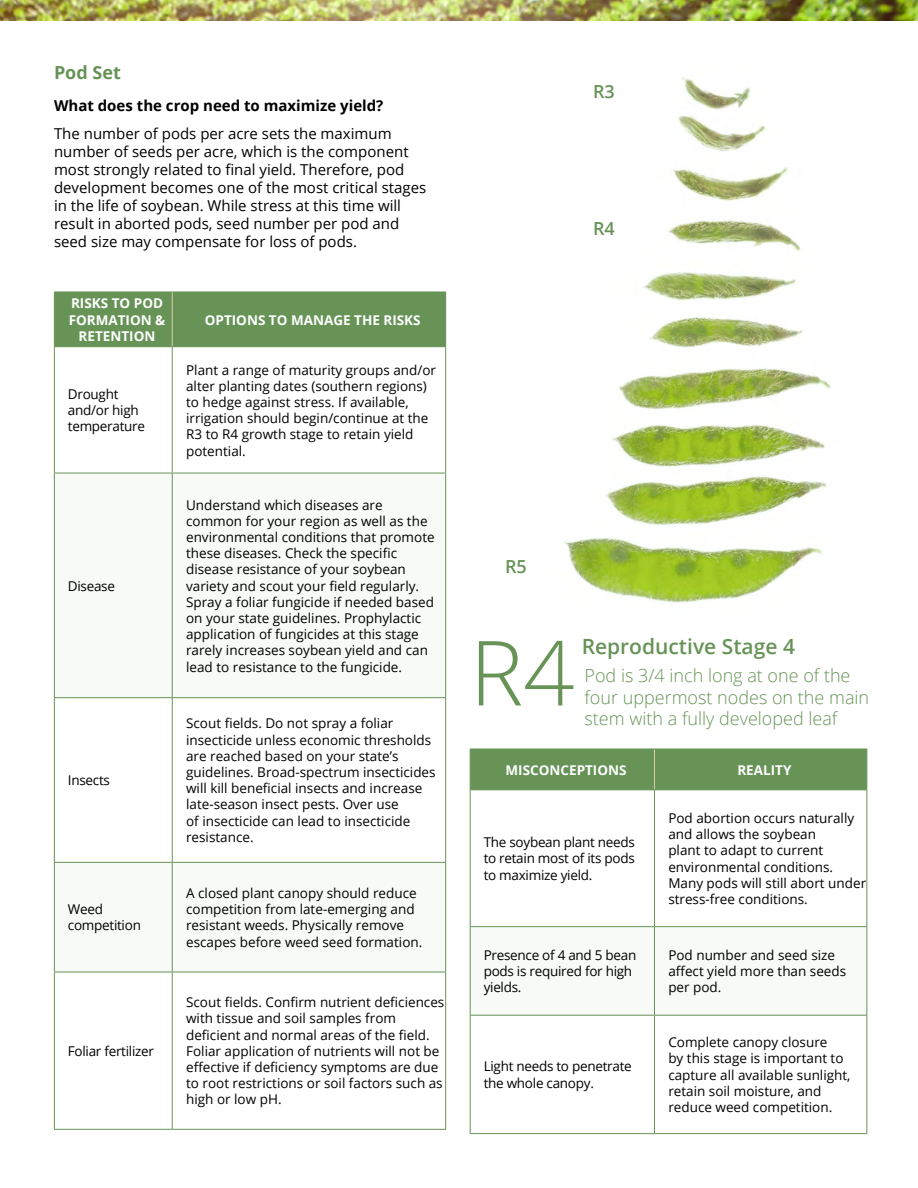
<style>
.page{position:relative;width:918px;height:1188px;background:#fff}
.page>*{position:absolute;margin:0;border:0;box-sizing:border-box;transform-origin:0 0}
.t1{font:300 90px "Open Sans";color:#679357}
.t2{font:600 21px "Open Sans";color:#679357}
.t3{font:300 18px/21.6px "Open Sans";color:#679357}
.t4{font:700 18px "Open Sans";color:#679357}
.t5{font:600 18px "Open Sans";color:#679357}
.t6{font:15px/18px "Open Sans";color:#000}
.t7{font:700 15px "Open Sans";color:#000}
.t8{font:13.5px/16.2px "Open Sans";color:#000}
.t9{font:13.5px/16.2px "Open Sans";letter-spacing:-.02em;color:#000}
.t10{font:700 13.5px/16.2px "Open Sans";color:#fff;text-align:center}
</style>
<div class="page">
<img style="left:565px;top:77px;width:266px;height:526px">
<div style="left:55px;top:293px;width:390px;height:53px;background:#679357"></div>
<svg style="left:55px;top:474px;width:390px;height:498px"></svg>
<hr style="left:172px;top:292px;width:1px;height:54px;background:#e2cbac">
<hr style="left:54px;top:292px;width:118px;height:1px;background:#679357">
<hr style="left:54px;top:292px;width:1px;height:54px;background:#679357">
<hr style="left:172px;top:292px;width:274px;height:1px;background:#679357">
<hr style="left:445px;top:292px;width:1px;height:54px;background:#679357">
<hr style="left:54px;top:346px;width:118px;height:1px;background:#679357">
<hr style="left:54px;top:347px;width:1px;height:126px;background:#679357">
<hr style="left:172px;top:346px;width:274px;height:1px;background:#679357">
<hr style="left:172px;top:347px;width:1px;height:126px;background:#679357">
<hr style="left:445px;top:347px;width:1px;height:126px;background:#679357">
<hr style="left:54px;top:473px;width:118px;height:1px;background:#679357">
<hr style="left:54px;top:473px;width:1px;height:224px;background:#679357">
<hr style="left:172px;top:473px;width:274px;height:1px;background:#679357">
<hr style="left:172px;top:473px;width:1px;height:224px;background:#679357">
<hr style="left:445px;top:473px;width:1px;height:224px;background:#679357">
<hr style="left:54px;top:697px;width:118px;height:1px;background:#679357">
<hr style="left:54px;top:698px;width:1px;height:164px;background:#679357">
<hr style="left:172px;top:697px;width:274px;height:1px;background:#679357">
<hr style="left:172px;top:698px;width:1px;height:164px;background:#679357">
<hr style="left:445px;top:698px;width:1px;height:164px;background:#679357">
<hr style="left:54px;top:863px;width:1px;height:109px;background:#679357">
<hr style="left:172px;top:863px;width:1px;height:109px;background:#679357">
<hr style="left:445px;top:863px;width:1px;height:109px;background:#679357">
<hr style="left:54px;top:972px;width:1px;height:157px;background:#679357">
<hr style="left:172px;top:972px;width:1px;height:157px;background:#679357">
<hr style="left:445px;top:972px;width:1px;height:157px;background:#679357">
<hr style="left:54px;top:862px;width:118px;height:1px;background:#679357">
<hr style="left:54px;top:972px;width:118px;height:1px;background:#679357">
<hr style="left:54px;top:1129px;width:118px;height:1px;background:#679357">
<hr style="left:172px;top:862px;width:274px;height:1px;background:#679357">
<hr style="left:172px;top:972px;width:274px;height:1px;background:#679357">
<hr style="left:172px;top:1129px;width:274px;height:1px;background:#679357">
<img style="left:0;top:0;width:918px;height:21px">
<div style="left:471px;top:750px;width:395px;height:39px;background:#679357"></div>
<svg style="left:471px;top:927px;width:395px;height:88px"></svg>
<hr style="left:654px;top:749px;width:1px;height:40px;background:#e2cbac">
<hr style="left:470px;top:749px;width:184px;height:1px;background:#679357">
<hr style="left:470px;top:749px;width:1px;height:40px;background:#679357">
<hr style="left:654px;top:749px;width:213px;height:1px;background:#679357">
<hr style="left:866px;top:749px;width:1px;height:40px;background:#679357">
<hr style="left:470px;top:789px;width:184px;height:1px;background:#679357">
<hr style="left:470px;top:790px;width:1px;height:136px;background:#679357">
<hr style="left:654px;top:789px;width:213px;height:1px;background:#679357">
<hr style="left:654px;top:790px;width:1px;height:136px;background:#679357">
<hr style="left:866px;top:790px;width:1px;height:136px;background:#679357">
<hr style="left:470px;top:926px;width:184px;height:1px;background:#679357">
<hr style="left:470px;top:927px;width:1px;height:88px;background:#679357">
<hr style="left:654px;top:926px;width:213px;height:1px;background:#679357">
<hr style="left:654px;top:927px;width:1px;height:88px;background:#679357">
<hr style="left:866px;top:927px;width:1px;height:88px;background:#679357">
<hr style="left:470px;top:1015px;width:184px;height:1px;background:#679357">
<hr style="left:470px;top:1016px;width:1px;height:117px;background:#679357">
<hr style="left:654px;top:1015px;width:213px;height:1px;background:#679357">
<hr style="left:654px;top:1016px;width:1px;height:117px;background:#679357">
<hr style="left:866px;top:1016px;width:1px;height:117px;background:#679357">
<hr style="left:470px;top:1133px;width:184px;height:1px;background:#679357">
<hr style="left:654px;top:1133px;width:213px;height:1px;background:#679357">
<h3 class="t4" style="left:54px;top:60px;width:68px">Pod Set</h3>
<p class="t7" style="left:54px;top:95px;width:331px">What does the crop need to maximize yield?</p>
<p class="t6" style="left:54px;top:124px;width:374px">The number of pods per acre sets the maximum number of seeds per acre, which is the component most strongly related to final yield. Therefore, pod development becomes one of the most critical stages in the life of soybean. While stress at this time will result in aborted pods, seed number per pod and seed size may compensate for loss of pods.</p>
<p class="t10" style="left:69px;top:295px;width:98px">RISKS TO POD<br>FORMATION &amp;<br>RETENTION</p>
<p class="t9" style="left:68px;top:385px;width:79px">Drought and/or high temperature</p>
<p class="t9" style="left:68px;top:577px;width:49px">Disease</p>
<p class="t9" style="left:68px;top:772px;width:44px">Insects</p>
<p class="t9" style="left:68px;top:901px;width:75px">Weed competition</p>
<p class="t9" style="left:68px;top:1042px;width:88px">Foliar fertilizer</p>
<p class="t10" style="left:205px;top:311px;width:217px">OPTIONS TO MANAGE THE RISKS</p>
<p class="t8" style="left:186px;top:361px;width:252px">Plant a range of maturity groups and/or alter planting dates (southern regions) to hedge against stress. If available, irrigation should begin/continue at the R3 to R4 growth stage to retain yield potential.</p>
<p class="t8" style="left:186px;top:496px;width:250px">Understand which diseases are common for your region as well as the environmental conditions that promote these diseases. Check the specific disease resistance of your soybean variety and scout your field regularly.<br>Spray a foliar fungicide if needed based on your state guidelines. Prophylactic application of fungicides at this stage rarely increases soybean yield and can lead to resistance to the fungicide.</p>
<p class="t8" style="left:186px;top:715px;width:251px">Scout fields. Do not spray a foliar insecticide unless economic thresholds are reached based on your state’s guidelines. Broad-spectrum insecticides will kill beneficial insects and increase late-season insect pests. Over use<br>of insecticide can lead to insecticide resistance.</p>
<p class="t8" style="left:186px;top:885px;width:238px">A closed plant canopy should reduce competition from late-emerging and resistant weeds. Physically remove escapes before weed seed formation.</p>
<p class="t8" style="left:186px;top:994px;width:260px">Scout fields. Confirm nutrient deficiences with tissue and soil samples from deficient and normal areas of the field.<br>Foliar application of nutrients will not be effective if deficiency symptoms are due to root restrictions or soil factors such as high or low pH.</p>
<h3 class="t5" style="left:593px;top:79px;width:23px">R3</h3>
<h3 class="t5" style="left:593px;top:216px;width:23px">R4</h3>
<h3 class="t5" style="left:505px;top:554px;width:23px">R5</h3>
<h1 class="t1" style="left:470px;top:611px;width:106px">R4</h1>
<h2 class="t2" style="left:582px;top:632px;width:215px">Reproductive Stage 4</h2>
<h3 class="t3" style="left:585px;top:664px;width:286px">Pod is 3/4 inch long at one of the four uppermost nodes on the main stem with a fully developed leaf</h3>
<p class="t10" style="left:506px;top:761px;width:123px">MISCONCEPTIONS</p>
<p class="t10" style="left:737px;top:761px;width:56px">REALITY</p>
<p class="t8" style="left:484px;top:834px;width:153px;text-align:justify">The soybean plant needs to retain most of its pods to maximize yield.</p>
<p class="t8" style="left:668px;top:810px;width:199px">Pod abortion occurs naturally and allows the soybean<br>plant to adapt to current environmental conditions.<br>Many pods will still abort under stress-free conditions.</p>
<p class="t9" style="left:484px;top:947px;width:154px">Presence of 4 and 5 bean pods is required for high yields.</p>
<p class="t8" style="left:668px;top:947px;width:179px">Pod number and seed size affect yield more than seeds per pod.</p>
<p class="t9" style="left:484px;top:1058px;width:150px">Light needs to penetrate the whole canopy.</p>
<p class="t8" style="left:668px;top:1034px;width:184px">Complete canopy closure<br>by this stage is important to capture all available sunlight, retain soil moisture, and reduce weed competition.</p>
</div>
